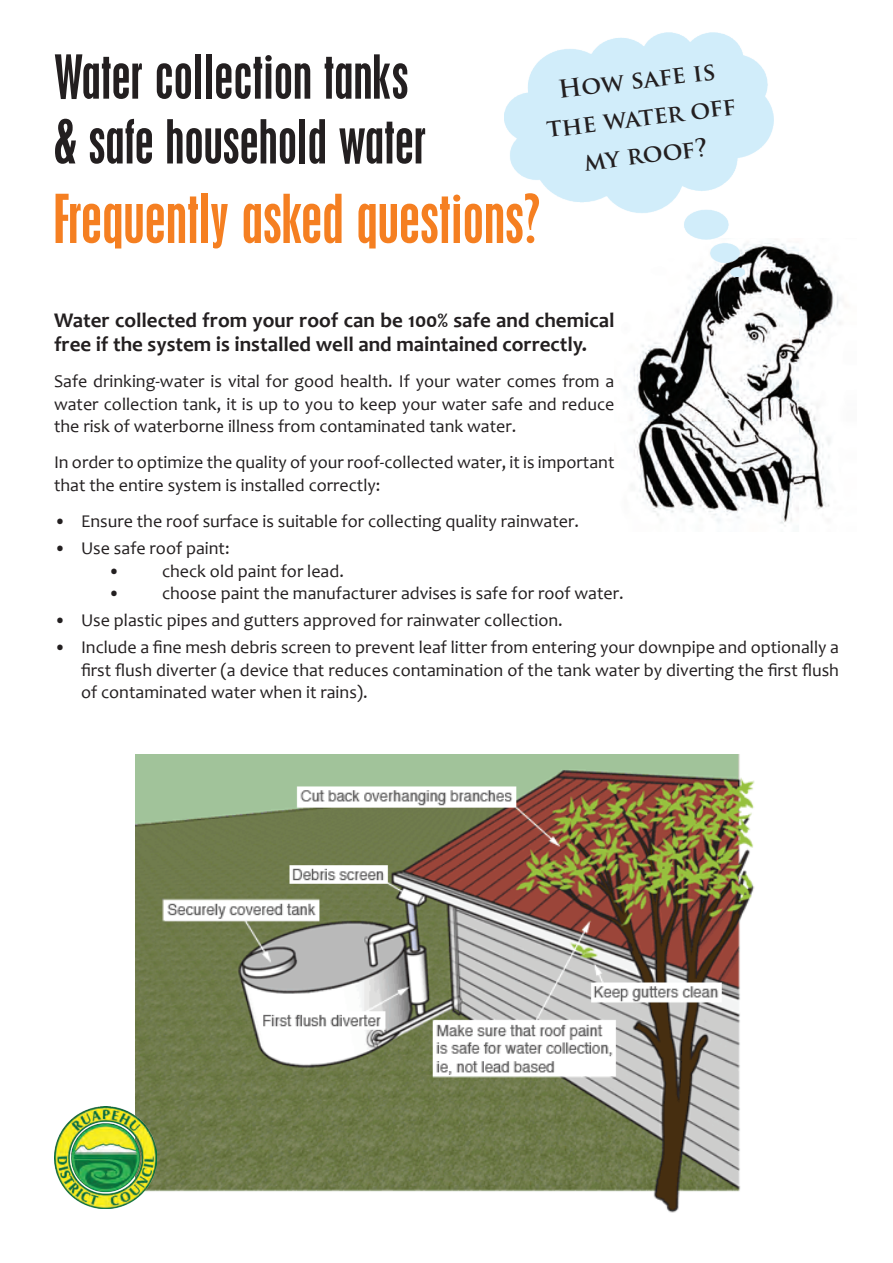
<style>
.page{position:relative;width:893px;height:1263px;background:#fff}
.page>*{position:absolute;margin:0;border:0;box-sizing:border-box;transform-origin:0 0}
.t1{font:condensed 60px "Placard";color:#f57f21}
.t2{font:condensed 54px/64.8px "Placard";color:#231f20}
.t3{font:700 24px/37.5px "Trajan Pro";color:#231f20;text-align:center}
.t4{font:700 21px/24px "Candara";color:#231f20}
.t5{font:18px/22.5px "Candara";color:#231f20;text-align:justify}
</style>
<div class="page">
<img style="left:631px;top:243px;width:210px;height:283px">
<img style="left:504px;top:33px;width:270px;height:244px">
<img style="left:135px;top:755px;width:620px;height:458px">
<img style="left:54px;top:1106px;width:103px;height:103px">
<h2 class="t2" style="left:54px;top:44px;width:374px">Water collection tanks &amp; safe household water</h2>
<h1 class="t1" style="left:54px;top:182px;width:488px">Frequently asked questions?</h1>
<h3 class="t3" style="left:540px;top:73px;width:192px;rotate:-7deg">How safe is the water off my roof?</h3>
<p class="t4" style="left:54px;top:308px;width:562px">Water collected from your roof can be 100% safe and chemical free if the system is installed well and maintained correctly.</p>
<p class="t5" style="left:54px;top:370px;width:562px">Safe drinking-water is vital for good health. If your water comes from a water collection tank, it is up to you to keep your water safe and reduce the risk of waterborne illness from contaminated tank water.</p>
<p class="t5" style="left:54px;top:451px;width:562px">In order to optimize the quality of your roof-collected water, it is important that the entire system is installed correctly:</p>
<p class="t5" style="left:54px;top:510px;width:526px">• Ensure the roof surface is suitable for collecting quality rainwater.</p>
<p class="t5" style="left:54px;top:537px;width:177px">• Use safe roof paint:</p>
<p class="t5" style="left:108px;top:559px;width:237px">• check old paint for lead.</p>
<p class="t5" style="left:108px;top:582px;width:517px">• choose paint the manufacturer advises is safe for roof water.</p>
<p class="t5" style="left:54px;top:609px;width:510px">• Use plastic pipes and gutters approved for rainwater collection.</p>
<p class="t5" style="left:81px;top:636px;width:759px;text-indent:-27px">• Include a fine mesh debris screen to prevent leaf litter from entering your downpipe and optionally a first flush diverter (a device that reduces contamination of the tank water by diverting the first flush of contaminated water when it rains).</p>
</div>
